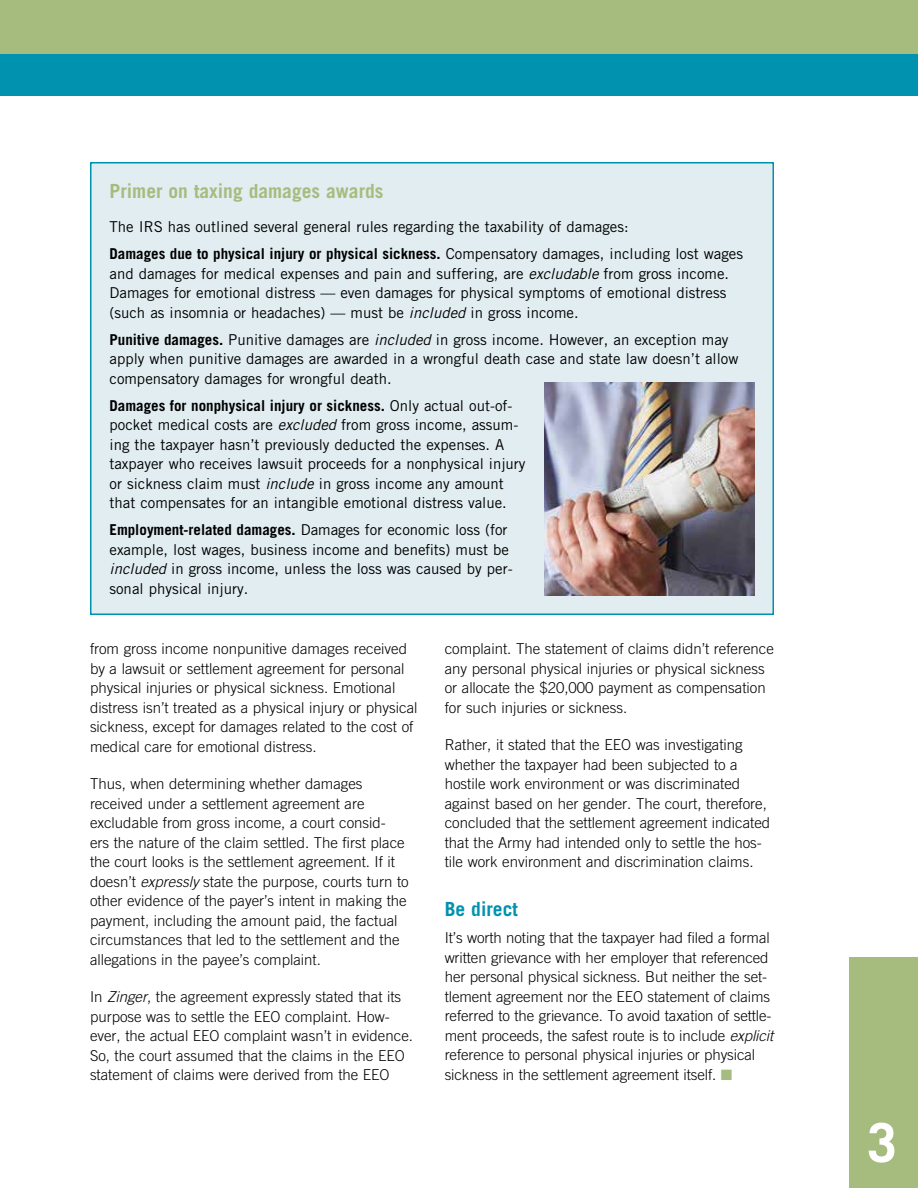
<style>
.page{position:relative;width:918px;height:1188px;background:#fff}
.page>*{position:absolute;margin:0;border:0;box-sizing:border-box;transform-origin:0 0}
.t1{font:700 54px "Trade Gothic LT Std";color:#fff}
.t2{font:700 19.5px "Trade Gothic LT Std";color:#a6bc7f}
.t3{font:700 19.5px "Trade Gothic LT Std";color:#0092af}
.t4{font:300 15px/19.5px "Trade Gothic LT Std";color:#000}
.t5{font:15px/19.5px "Trade Gothic LT Std";color:#000}
.s1{font-weight:700}
.s2{font-style:italic}
.s3{color:#a6bc7f}
</style>
<div class="page">
<div style="left:849px;top:958px;width:69px;height:230px;background:#a6bc7f"></div>
<div style="left:0;top:0;width:918px;height:56px;background:#a6bc7f"></div>
<div style="left:0;top:54px;width:918px;height:41px;background:#0092af"></div>
<div style="left:91px;top:163px;width:682px;height:451px;background:#e1edf1"></div>
<div style="left:90px;top:162px;width:684px;height:453px;border:2px solid #0092af"></div>
<img style="left:544px;top:383px;width:210px;height:213px">
<h2 class="t2" style="left:110px;top:179px;width:276px">Primer on taxing damages awards</h2>
<p class="t5" style="left:110px;top:213px;width:635px;line-height:27px">The IRS has outlined several general rules regarding the taxability of damages:<br><span class="s1">Damages due to physical injury or physical sickness.</span> Compensatory damages, including lost wages</p>
<p class="t5" style="left:110px;top:263px;width:621px">and damages for medical expenses and pain and suffering, are <span class="s2">excludable</span> from gross income.<br>Damages for emotional distress — even damages for physical symptoms of emotional distress (such as insomnia or headaches) — must be <span class="s2">included</span> in gross income.</p>
<p class="t5" style="left:110px;top:329px;width:630px"><span class="s1">Punitive damages.</span> Punitive damages are <span class="s2">included</span> in gross income. However, an exception may apply when punitive damages are awarded in a wrongful death case and state law doesn’t allow compensatory damages for wrongful death.</p>
<p class="t5" style="left:110px;top:395px;width:418px"><span class="s1">Damages for nonphysical injury or sickness.</span> Only actual out-of&shy;pocket medical costs are <span class="s2">excluded</span> from gross income, assum&shy;ing the taxpayer hasn’t previously deducted the expenses. A taxpayer who receives lawsuit proceeds for a nonphysical injury or sickness claim must <span class="s2">include</span> in gross income any amount that compensates for an intangible emotional distress value.</p>
<p class="t5" style="left:110px;top:520px;width:405px"><span class="s1">Employment-related damages.</span> Damages for economic loss (for example, lost wages, business income and benefits) must be <span class="s2">included</span> in gross income, unless the loss was caused by per&shy;sonal physical injury.</p>
<p class="t4" style="left:90px;top:639px;width:329px">from gross income nonpunitive damages received by a lawsuit or settlement agreement for personal physical injuries or physical sickness. Emotional distress isn’t treated as a physical injury or physical sickness, except for damages related to the cost of medical care for emotional distress.</p>
<p class="t4" style="left:90px;top:774px;width:320px">Thus, when determining whether damages received under a settlement agreement are excludable from gross income, a court consid-<br>ers the nature of the claim settled. The first place the court looks is the settlement agreement. If it doesn’t <span class="s2">expressly</span> state the purpose, courts turn to other evidence of the payer’s intent in making the payment, including the amount paid, the factual circumstances that led to the settlement and the allegations in the payee’s complaint.</p>
<p class="t4" style="left:90px;top:987px;width:325px">In <span class="s2">Zinger</span>, the agreement expressly stated that its purpose was to settle the EEO complaint. How&shy;ever, the actual EEO complaint wasn’t in evidence.<br>So, the court assumed that the claims in the EEO statement of claims were derived from the EEO</p>
<p class="t4" style="left:445px;top:639px;width:331px">complaint. The statement of claims didn’t reference any personal physical injuries or physical sickness or allocate the $20,000 payment as compensation for such injuries or sickness.</p>
<p class="t4" style="left:445px;top:735px;width:327px">Rather, it stated that the EEO was investigating whether the taxpayer had been subjected to a hostile work environment or was discriminated against based on her gender. The court, therefore, concluded that the settlement agreement indicated that the Army had intended only to settle the hos&shy;tile work environment and discrimination claims.</p>
<h2 class="t3" style="left:445px;top:897px;width:75px">Be direct</h2>
<p class="t4" style="left:445px;top:928px;width:330px">It’s worth noting that the taxpayer had filed a formal written grievance with her employer that referenced her personal physical sickness. But neither the set&shy;tlement agreement nor the EEO statement of claims referred to the grievance. To avoid taxation of settle&shy;ment proceeds, the safest route is to include <span class="s2">explicit </span>reference to personal physical injuries or physical sickness in the settlement agreement itself. <span class="s3">■</span></p>
<h1 class="t1" style="left:867px;top:1110px;width:32px">3</h1>
</div>
